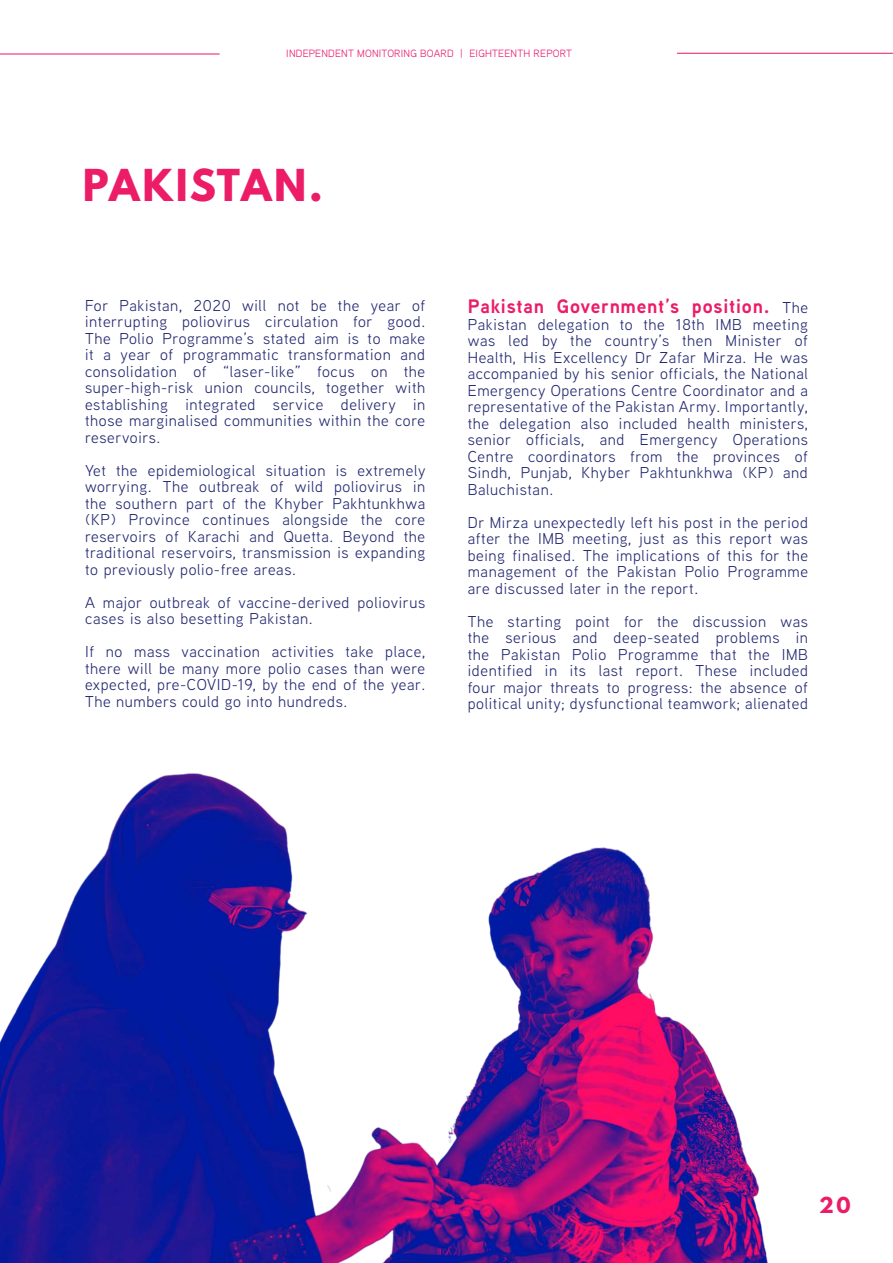
<style>
.page{position:relative;width:893px;height:1263px;background:#fff}
.page>*{position:absolute;margin:0;border:0;box-sizing:border-box;transform-origin:0 0}
.Chapter_Heading{font:700 39px "League Spartan";letter-spacing:.05em;color:#ec1c67}
.Main_text{font:700 19.5px "Aaux Next";letter-spacing:.04em;color:#ec1c67}
.t1{font:700 19.5px "League Spartan";color:#ec1c67}
.Main_text-2{font:15.75px/16.5px "Aaux Next";letter-spacing:.04em;color:#22276f;text-align:justify}
.TEXT{font:10.5px "Aaux Next";letter-spacing:.02em;color:#ec1468}
.s1{font-weight:400;font-size:15.75px;color:#22276f}
</style>
<div class="page">
<img style="left:0;top:774px;width:768px;height:489px">
<hr style="left:0;top:54px;width:220px;height:1px;background:#ec1468">
<hr style="left:677px;top:53px;width:216px;height:1px;background:#ec1468">
<p class="TEXT" style="left:286px;top:46px;width:287px">INDEPENDENT MONITORING BOARD | EIGHTEENTH REPORT</p>
<p class="Chapter_Heading" style="left:83px;top:155px;width:241px">PAKISTAN.</p>
<p class="Main_text-2" style="left:85px;top:296px;width:342px">For Pakistan, 2020 will not be the year of interrupting poliovirus circulation for good.<br>The Polio Programme’s stated aim is to make it a year of programmatic transformation and consolidation of “laser-like” focus on the super-high-risk union councils, together with establishing integrated service delivery in those marginalised communities within the core reservoirs.</p>
<p class="Main_text-2" style="left:85px;top:461px;width:342px">Yet the epidemiological situation is extremely worrying. The outbreak of wild poliovirus in the southern part of the Khyber Pakhtunkhwa (KP) Province continues alongside the core reservoirs of Karachi and Quetta. Beyond the traditional reservoirs, transmission is expanding to previously polio-free areas.</p>
<p class="Main_text-2" style="left:85px;top:593px;width:342px">A major outbreak of vaccine-derived poliovirus cases is also besetting Pakistan.</p>
<p class="Main_text-2" style="left:85px;top:643px;width:342px">If no mass vaccination activities take place, there will be many more polio cases than were expected, pre-COVID-19, by the end of the year.<br>The numbers could go into hundreds.</p>
<p class="Main_text" style="left:468px;top:293px;width:342px">Pakistan Government’s position. <span class="s1">The</span></p>
<p class="Main_text-2" style="left:468px;top:316px;width:342px">Pakistan delegation to the 18th IMB meeting was led by the country’s then Minister of Health, His Excellency Dr Zafar Mirza. He was accompanied by his senior officials, the National Emergency Operations Centre Coordinator and a representative of the Pakistan Army. Importantly, the delegation also included health ministers, senior officials, and Emergency Operations Centre coordinators from the provinces of Sindh, Punjab, Khyber Pakhtunkhwa (KP) and Baluchistan.</p>
<p class="Main_text-2" style="left:468px;top:514px;width:342px">Dr Mirza unexpectedly left his post in the period after the IMB meeting, just as this report was being finalised. The implications of this for the management of the Pakistan Polio Programme are discussed later in the report.</p>
<p class="Main_text-2" style="left:468px;top:613px;width:342px">The starting point for the discussion was the serious and deep-seated problems in the Pakistan Polio Programme that the IMB identified in its last report. These included four major threats to progress: the absence of political unity; dysfunctional teamwork; alienated</p>
<p class="t1" style="left:819px;top:1190px;width:33px">20</p>
</div>
